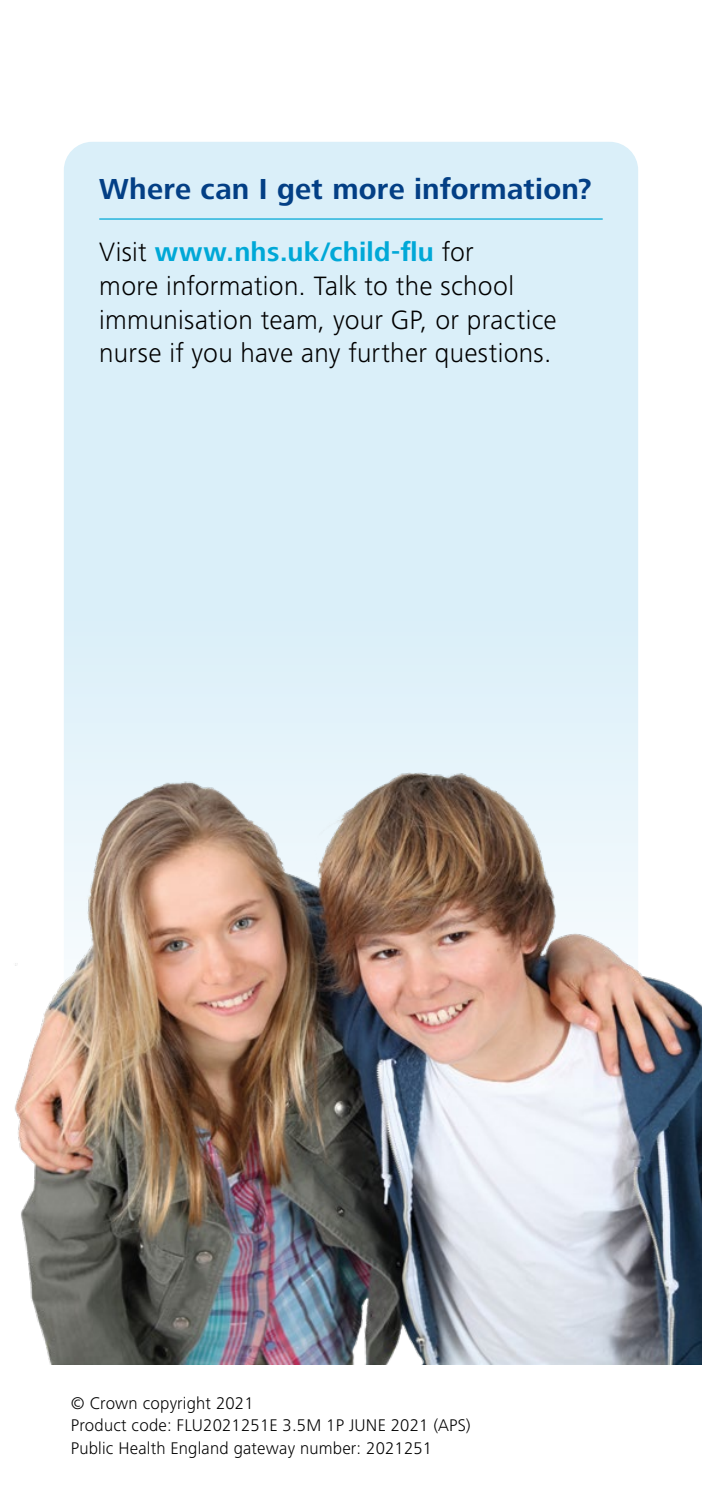
<style>
.page{position:relative;width:702px;height:1489px;background:#fff}
.page>*{position:absolute;margin:0;border:0;box-sizing:border-box;transform-origin:0 0}
.t1{font:30px "Frutiger Next LT Bold 2";letter-spacing:.005em;color:#033f85}
.t2{font:300 27.5px/33.8px "Frutiger Next LT";letter-spacing:.01em;color:#000}
.t3{font:300 17.5px/22.5px "Frutiger Next LT";letter-spacing:.01em;color:#000}
.s1{font-weight:700;color:#00a8d7}
</style>
<div class="page">
<div style="left:64px;top:142px;width:574px;height:925px;background:#daeff9;border-radius:28px"></div>
<hr style="left:99px;top:218px;width:503px;height:2px;background:#00a8d7">
<img style="left:15px;top:745px;width:687px;height:619px">
<p class="t1" style="left:99px;top:172px;width:494px">Where can I get more information?</p>
<p class="t2" style="left:99px;top:235px;width:459px">Visit <span class="s1">www.nhs.uk/child-flu</span> for<br>more information. Talk to the school immunisation team, your GP, or practice nurse if you have any further questions.</p>
<p class="t3" style="left:71px;top:1391px;width:401px">© Crown copyright 2021<br>Product code: FLU2021251E 3.5M 1P JUNE 2021 (APS)</p>
<p class="t3" style="left:71px;top:1436px;width:363px">Public Health England gateway number: 2021251</p>
</div>
